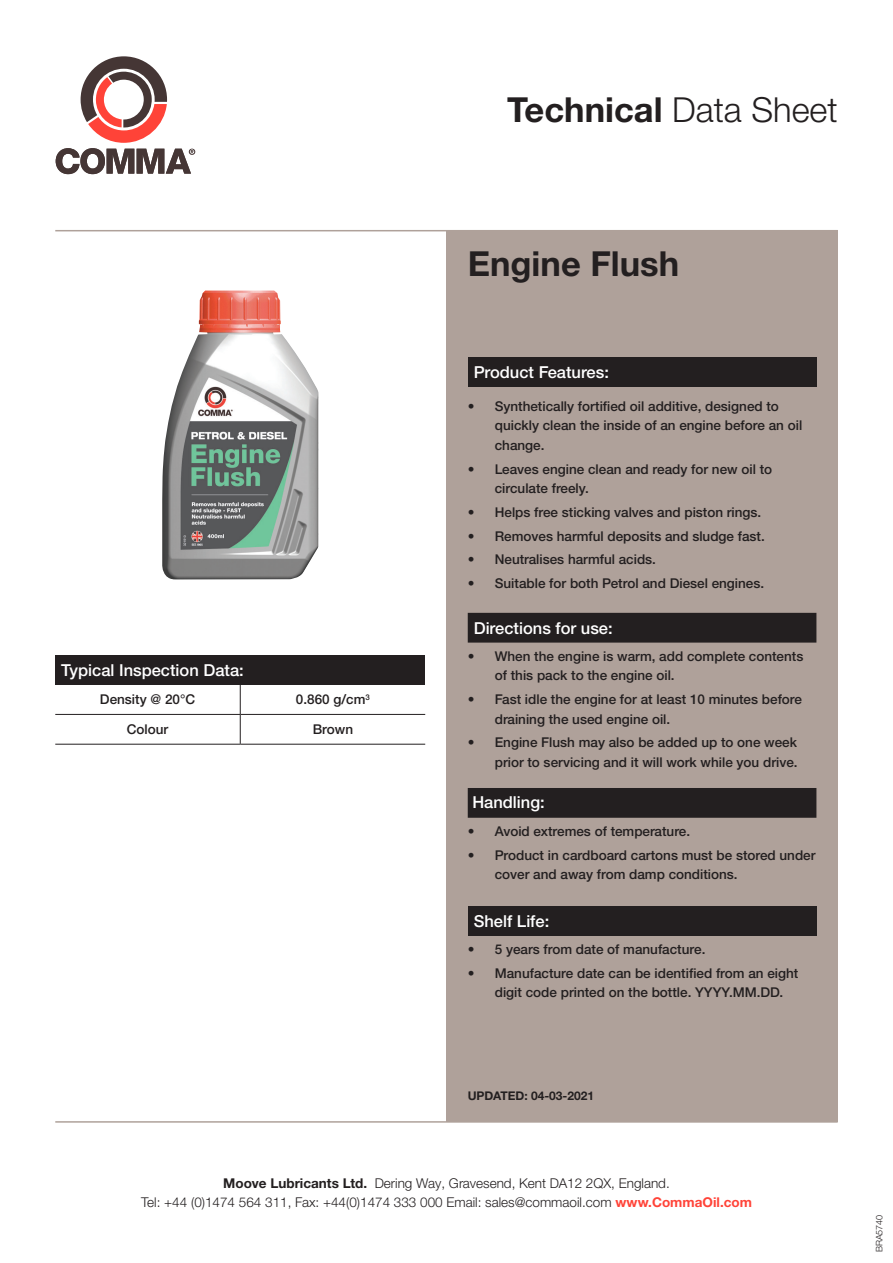
<style>
.page{position:relative;width:893px;height:1263px;background:#fff}
.page>*{position:absolute;margin:0;border:0;box-sizing:border-box;transform-origin:0 0}
.t1{font:700 34.5px "Helvetica Neue LTW1 G";color:#231f20}
.t2{font:500 16.5px "Helvetica Neue LTW1 G";color:#fff}
.t3{font:500 13.5px/19.5px "Helvetica Neue LTW1 G";color:#231f20}
.t4{font:300 13.5px "Helvetica Neue LTW1 G";color:#231f20}
.t5{font:700 12px "Helvetica Neue LTW1 G";color:#231f20}
.t6{font:300 9px "Helvetica Neue LTW1 G";color:#231f20}
.s1{font-weight:300}
.s2{font-weight:700}
.s3{font-weight:700;color:#ff4338}
</style>
<div class="page">
<img style="left:162px;top:291px;width:156px;height:289px">
<div style="left:188px;top:148px;width:8px;height:7px;border:1px solid #fff;border-radius:50%"></div>
<svg style="left:55px;top:56px;width:140px;height:119px"></svg>
<hr style="left:55px;top:230px;width:783px;height:1px;background:#afa19a">
<hr style="left:55px;top:1121px;width:783px;height:2px;background:#afa19a">
<div style="left:446px;top:230px;width:392px;height:891px;background:#afa19a"></div>
<div style="left:468px;top:357px;width:348px;height:30px;background:#231f20"></div>
<svg style="left:468px;top:613px;width:348px;height:205px"></svg>
<div style="left:468px;top:906px;width:348px;height:30px;background:#231f20"></div>
<div style="left:55px;top:655px;width:370px;height:30px;background:#231f20"></div>
<hr style="left:55px;top:714px;width:185px;height:1px;background:#231f20">
<hr style="left:240px;top:714px;width:185px;height:1px;background:#231f20">
<svg style="left:240px;top:685px;width:1px;height:59px"></svg>
<hr style="left:55px;top:744px;width:185px;height:1px;background:#231f20">
<hr style="left:240px;top:744px;width:185px;height:1px;background:#231f20">
<p class="t1" style="left:507px;top:89px;width:332px">Technical <span class="s1">Data Sheet</span></p>
<p class="t2" style="left:61px;top:660px;width:184px">Typical Inspection Data:</p>
<p class="t3" style="left:100px;top:690px;width:97px">Density @ 20°C</p>
<p class="t3" style="left:296px;top:690px;width:75px">0.860 g/cm<sup>3</sup></p>
<p class="t3" style="left:127px;top:719px;width:43px">Colour</p>
<p class="t3" style="left:313px;top:719px;width:42px">Brown</p>
<p class="t1" style="left:468px;top:242px;width:213px">Engine Flush</p>
<p class="t2" style="left:474px;top:362px;width:137px">Product Features:</p>
<p class="t3" style="left:495px;top:396px;width:309px;text-indent:-27px">• Synthetically fortified oil additive, designed to quickly clean the inside of an engine before an oil change.</p>
<p class="t3" style="left:495px;top:459px;width:279px;text-indent:-27px">• Leaves engine clean and ready for new oil to circulate freely.</p>
<p class="t3" style="left:468px;top:502px;width:295px">• Helps free sticking valves and piston rings.</p>
<p class="t3" style="left:468px;top:526px;width:299px">• Removes harmful deposits and sludge fast.</p>
<p class="t3" style="left:468px;top:550px;width:190px">• Neutralises harmful acids.</p>
<p class="t3" style="left:468px;top:573px;width:298px">• Suitable for both Petrol and Diesel engines.</p>
<p class="t2" style="left:474px;top:618px;width:140px">Directions for use:</p>
<p class="t3" style="left:495px;top:646px;width:310px;text-indent:-27px">• When the engine is warm, add complete contents of this pack to the engine oil.</p>
<p class="t3" style="left:495px;top:689px;width:309px;text-indent:-27px">• Fast idle the engine for at least 10 minutes before draining the used engine oil.</p>
<p class="t3" style="left:468px;top:733px;width:331px;text-align:right">• Engine Flush may also be added up to one week prior to servicing and it will work while you drive.</p>
<p class="t2" style="left:472px;top:792px;width:74px">Handling:</p>
<p class="t3" style="left:468px;top:821px;width:224px">• Avoid extremes of temperature.</p>
<p class="t3" style="left:495px;top:845px;width:322px;text-indent:-27px">• Product in cardboard cartons must be stored under cover and away from damp conditions.</p>
<p class="t2" style="left:474px;top:911px;width:77px">Shelf Life:</p>
<p class="t3" style="left:468px;top:940px;width:239px">• 5 years from date of manufacture.</p>
<p class="t3" style="left:495px;top:963px;width:305px;text-indent:-27px">• Manufacture date can be identified from an eight digit code printed on the bottle. YYYY.MM.DD.</p>
<p class="t5" style="left:468px;top:1088px;width:128px">UPDATED: 04-03-2021</p>
<p class="t4" style="left:223px;top:1175px;width:448px"><span class="s2">Moove Lubricants Ltd.</span> Dering Way, Gravesend, Kent DA12 2QX, England.</p>
<p class="t4" style="left:141px;top:1194px;width:612px">Tel: +44 (0)1474 564 311, Fax: +44(0)1474 333 000 Email: sales@commaoil.com <span class="s3">www.CommaOil.com</span></p>
<p class="t6" style="left:874px;top:1252px;width:39px;rotate:-90deg">BRA5740</p>
</div>
